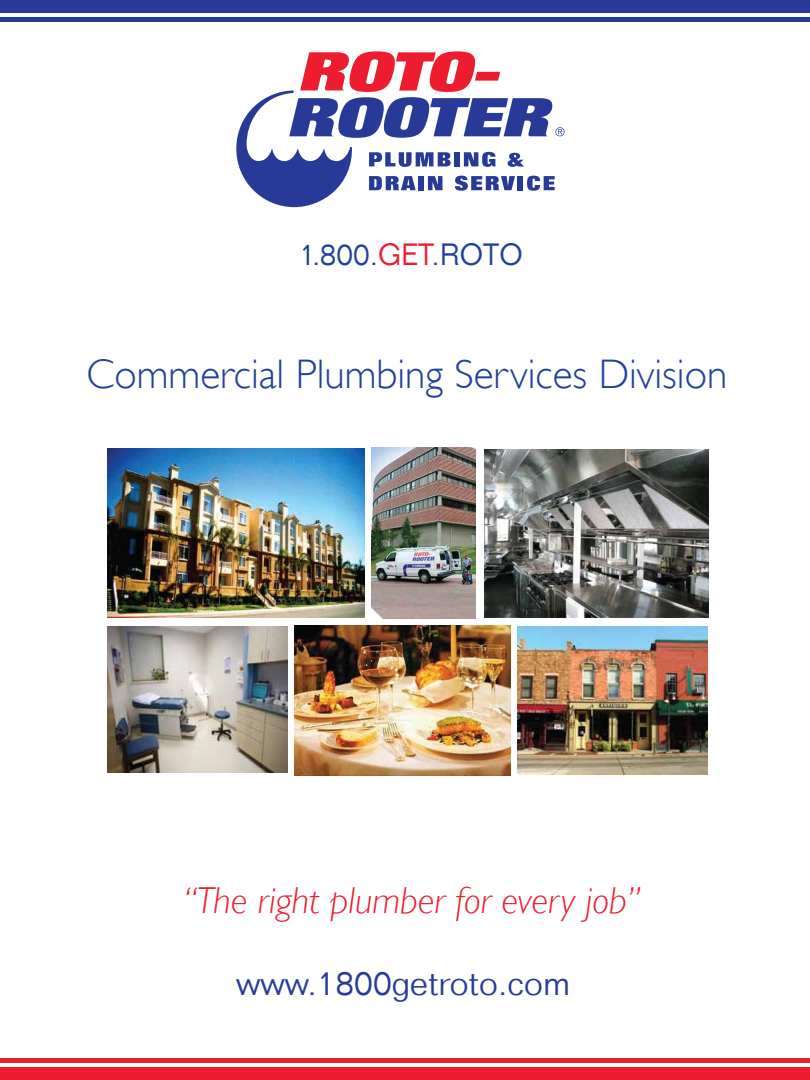
<style>
.page{position:relative;width:810px;height:1080px;background:#fff}
.page>*{position:absolute;margin:0;border:0;box-sizing:border-box;transform-origin:0 0}
.t1{font:300 41.25px "Gill Sans";color:#21409a}
.t2{font:italic 300 37.5px "Gill Sans";color:#ed1c2e}
.t3{font:300 33.75px "Folio LT";color:#283a97}
.t4{font:300 30px "Folio LT";color:#21409a}
.s1{color:#ed1c2e}
</style>
<div class="page">
<svg style="left:236px;top:51px;width:329px;height:156px"></svg>
<img style="left:484px;top:449px;width:225px;height:168px">
<img style="left:371px;top:448px;width:105px;height:170px">
<img style="left:518px;top:626px;width:190px;height:148px">
<div style="left:0;top:0;width:810px;height:12px;background:#283a97"></div>
<div style="left:0;top:17px;width:810px;height:5px;background:#283a97"></div>
<div style="left:0;top:1068px;width:810px;height:12px;background:#ed1c2e"></div>
<div style="left:0;top:1058px;width:810px;height:5px;background:#ed1c2e"></div>
<img style="left:294px;top:626px;width:216px;height:149px">
<img style="left:108px;top:449px;width:256px;height:169px">
<img style="left:108px;top:626px;width:180px;height:147px">
<p class="t4" style="left:299px;top:237px;width:225px">1.800.<span class="s1">GET</span>.ROTO</p>
<p class="t1" style="left:87px;top:351px;width:642px">Commercial Plumbing Services Division</p>
<p class="t2" style="left:182px;top:879px;width:460px">“The right plumber for every job”</p>
<p class="t3" style="left:236px;top:963px;width:335px">www.1800getroto.com</p>
</div>
